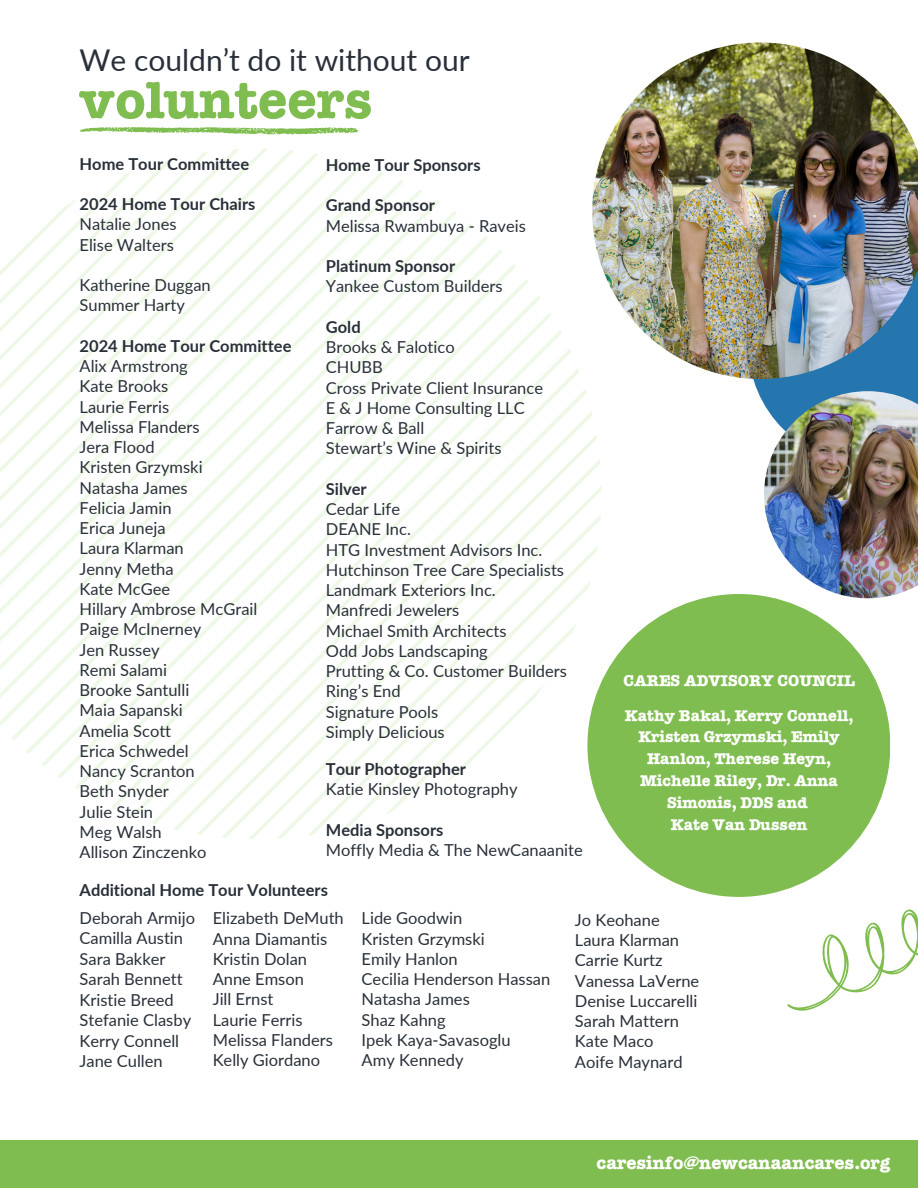
<style>
.page{position:relative;width:918px;height:1188px;background:#fff}
.page>*{position:absolute;margin:0;border:0;box-sizing:border-box;transform-origin:0 0}
.t1{font:700 52.5px "American Typewriter ITC Pro";color:#80bd50}
.t2{font:30px "Lato";color:#293039}
.t3{font:700 18px "American Typewriter ITC Pro";color:#fff}
.t4{font:16.5px/20.2px "Lato";color:#293039}
.t5{font:700 16.5px "Lato";color:#293039}
.t6{font:700 15.75px/21.9px "American Typewriter ITC Pro";color:#fff;text-align:center}
.s1{font-weight:700}
</style>
<div class="page">
<div style="left:0;top:1140px;width:918px;height:48px;background:#80bd50"></div>
<svg style="left:771px;top:892px;width:147px;height:119px"></svg>
<svg style="left:49px;top:211px;width:408px;height:12px"></svg>
<svg style="left:36px;top:223px;width:437px;height:13px"></svg>
<svg style="left:0;top:236px;width:488px;height:490px"></svg>
<svg style="left:12px;top:249px;width:490px;height:491px"></svg>
<svg style="left:26px;top:264px;width:490px;height:490px"></svg>
<svg style="left:41px;top:279px;width:487px;height:487px"></svg>
<svg style="left:58px;top:295px;width:482px;height:483px"></svg>
<svg style="left:74px;top:312px;width:477px;height:477px"></svg>
<svg style="left:92px;top:330px;width:470px;height:469px"></svg>
<svg style="left:111px;top:349px;width:460px;height:460px"></svg>
<svg style="left:131px;top:368px;width:448px;height:449px"></svg>
<svg style="left:151px;top:389px;width:435px;height:435px"></svg>
<svg style="left:173px;top:411px;width:419px;height:419px"></svg>
<svg style="left:197px;top:434px;width:400px;height:401px"></svg>
<svg style="left:221px;top:459px;width:379px;height:379px"></svg>
<svg style="left:248px;top:486px;width:353px;height:353px"></svg>
<svg style="left:277px;top:514px;width:324px;height:325px"></svg>
<svg style="left:308px;top:546px;width:290px;height:289px"></svg>
<svg style="left:343px;top:581px;width:247px;height:247px"></svg>
<svg style="left:385px;top:623px;width:192px;height:191px"></svg>
<svg style="left:80px;top:127px;width:278px;height:23px"></svg>
<div style="left:587px;top:594px;width:303px;height:303px;background:#80bd50;border-radius:50%"></div>
<div style="left:753px;top:379px;width:165px;height:25px;background:#2576af"></div>
<img style="left:592px;top:42px;width:326px;height:337px">
<img style="left:764px;top:391px;width:154px;height:207px">
<h4 class="t2" style="left:80px;top:41px;width:392px">We couldn’t do it without our</h4>
<h4 class="t1" style="left:80px;top:81px;width:294px">volunteers</h4>
<h4 class="t5" style="left:80px;top:153px;width:171px">Home Tour Committee</h4>
<h3 class="t4" style="left:80px;top:194px;width:178px"><span class="s1">2024 Home Tour Chairs<br></span>Natalie Jones<br>Elise Walters</h3>
<h4 class="t4" style="left:80px;top:275px;width:133px">Katherine Duggan<br>Summer Harty</h4>
<h4 class="t4" style="left:80px;top:335px;width:213px"><span class="s1">2024 Home Tour Committee<br></span>Alix Armstrong<br>Kate Brooks<br>Laurie Ferris<br>Melissa Flanders<br>Jera Flood<br>Kristen Grzymski<br>Natasha James<br>Felicia Jamin<br>Erica Juneja<br>Laura Klarman<br>Jenny Metha<br>Kate McGee<br>Hillary Ambrose McGrail<br>Paige McInerney<br>Jen Russey<br>Remi Salami<br>Brooke Santulli<br>Maia Sapanski<br>Amelia Scott<br>Erica Schwedel<br>Nancy Scranton<br>Beth Snyder<br>Julie Stein<br>Meg Walsh</h4>
<h4 class="t4" style="left:80px;top:842px;width:128px">Allison Zinczenko</h4>
<h4 class="t5" style="left:80px;top:879px;width:250px">Additional Home Tour Volunteers</h4>
<h4 class="t4" style="left:80px;top:907px;width:117px">Deborah Armijo<br>Camilla Austin<br>Sara Bakker<br>Sarah Bennett<br>Kristie Breed<br>Stefanie Clasby<br>Kerry Connell<br>Jane Cullen</h4>
<h4 class="t4" style="left:213px;top:908px;width:133px">Elizabeth DeMuth<br>Anna Diamantis<br>Kristin Dolan<br>Anne Emson<br>Jill Ernst<br>Laurie Ferris<br>Melissa Flanders<br>Kelly Giordano</h4>
<p class="t4" style="left:362px;top:908px;width:190px">Lide Goodwin<br>Kristen Grzymski<br>Emily Hanlon<br>Cecilia Henderson Hassan<br>Natasha James<br>Shaz Kahng<br>Ipek Kaya-Savasoglu<br>Amy Kennedy</p>
<h5 class="t4" style="left:575px;top:909px;width:126px">Jo Keohane<br>Laura Klarman<br>Carrie Kurtz<br>Vanessa LaVerne<br>Denise Luccarelli<br>Sarah Mattern<br>Kate Maco<br>Aoife Maynard</h5>
<h2 class="t5" style="left:326px;top:154px;width:156px">Home Tour Sponsors</h2>
<p class="t4" style="left:326px;top:195px;width:202px"><span class="s1">Grand Sponsor<br></span>Melissa Rwambuya - Raveis</p>
<h1 class="t4" style="left:326px;top:256px;width:178px"><span class="s1">Platinum Sponsor<br></span>Yankee Custom Builders</h1>
<p class="t4" style="left:326px;top:316px;width:219px"><span class="s1">Gold<br></span>Brooks &amp; Falotico<br>CHUBB<br>Cross Private Client Insurance<br>E &amp; J Home Consulting LLC<br>Farrow &amp; Ball<br>Stewart’s Wine &amp; Spirits</p>
<p class="t4" style="left:326px;top:478px;width:243px"><span class="s1">Silver<br></span>Cedar Life<br>DEANE Inc.<br>HTG Investment Advisors Inc.<br>Hutchinson Tree Care Specialists<br>Landmark Exteriors Inc.<br>Manfredi Jewelers<br>Michael Smith Architects<br>Odd Jobs Landscaping<br>Prutting &amp; Co. Customer Builders<br>Ring’s End<br>Signature Pools</p>
<h3 class="t4" style="left:326px;top:721px;width:120px">Simply Delicious</h3>
<h3 class="t4" style="left:326px;top:758px;width:193px"><span class="s1">Tour Photographer<br></span>Katie Kinsley Photography</h3>
<h3 class="t4" style="left:326px;top:819px;width:259px"><span class="s1">Media Sponsors<br></span>Moffly Media &amp; The NewCanaanite</h3>
<h4 class="t6" style="left:623px;top:672px;width:233px">CARES ADVISORY COUNCIL</h4>
<p class="t6" style="left:625px;top:707px;width:230px">Kathy Bakal, Kerry Connell,<br>Kristen Grzymski, Emily<br>Hanlon, Therese Heyn,<br>Michelle Riley, Dr. Anna<br>Simonis, DDS and</p>
<h4 class="t6" style="left:671px;top:816px;width:138px">Kate Van Dussen</h4>
<p class="t3" style="left:597px;top:1157px;width:295px">caresinfo@newcanaancares.org</p>
</div>
